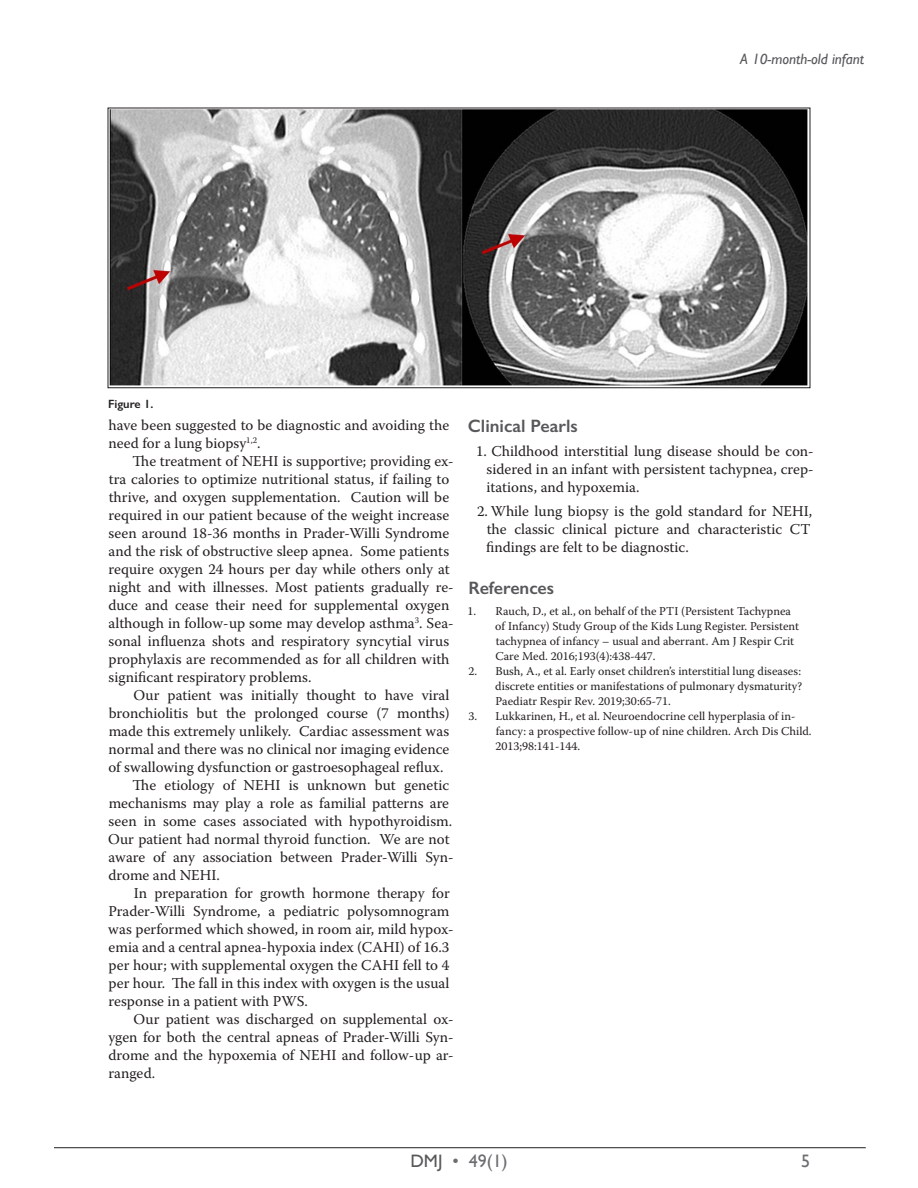
<style>
.page{position:relative;width:918px;height:1188px;background:#fff}
.page>*{position:absolute;margin:0;border:0;box-sizing:border-box;transform-origin:0 0}
.Section_Titles{font:600 18px "Gill Sans";color:#57585a}
.t1{font:18px "Gill Sans";color:#6c6d70}
.With_Indent{font:15px/18px "Warnock Pro";color:#231f20;text-align:justify}
.No_Dropcap___No_Inde{font:15px/18px "Warnock Pro";color:#231f20}
.t2{font:italic 15px "Gill Sans";color:#57585a}
.t3{font:12px/15px "Warnock Pro";color:#231f20}
.Figure_Text{font:600 12px "Gill Sans";color:#231f20}
.s1{color:#57585a}
</style>
<div class="page">
<hr style="left:54px;top:1147px;width:812px;height:1px;background:#231f20">
<img style="left:110px;top:110px;width:698px;height:276px">
<p class="t2" style="left:740px;top:51px;width:125px">A 10-month-old infant</p>
<p class="Figure_Text" style="left:108px;top:397px;width:47px">Figure 1.</p>
<p class="No_Dropcap___No_Inde" style="left:109px;top:415px;width:342px">have been suggested to be diagnostic and avoiding the need for a lung biopsy<sup>1,2</sup>.</p>
<p class="With_Indent" style="left:108px;top:451px;width:347px;text-align:left;text-indent:24px">The treatment of NEHI is supportive; providing ex&shy;tra calories to optimize nutritional status, if failing to thrive, and oxygen supplementation. Caution will be required in our patient because of the weight increase seen around 18-36 months in Prader-Willi Syndrome and the risk of obstructive sleep apnea. Some patients require oxygen 24 hours per day while others only at night and with illnesses. Most patients gradually re&shy;duce and cease their need for supplemental oxygen although in follow-up some may develop asthma<sup>3</sup>. Sea&shy;sonal influenza shots and respiratory syncytial virus prophylaxis are recommended as for all children with significant respiratory problems.</p>
<p class="With_Indent" style="left:108px;top:685px;width:343px;text-indent:25px">Our patient was initially thought to have viral bronchiolitis but the prolonged course (7 months) made this extremely unlikely. Cardiac assessment was normal and there was no clinical nor imaging evidence of swallowing dysfunction or gastroesophageal reflux.</p>
<p class="With_Indent" style="left:108px;top:775px;width:347px;text-align:left;text-indent:24px">The etiology of NEHI is unknown but genetic mechanisms may play a role as familial patterns are seen in some cases associated with hypothyroidism.<br>Our patient had normal thyroid function. We are not aware of any association between Prader-Willi Syn&shy;drome and NEHI.</p>
<p class="With_Indent" style="left:108px;top:883px;width:347px;text-align:left;text-indent:26px">In preparation for growth hormone therapy for Prader-Willi Syndrome, a pediatric polysomnogram was performed which showed, in room air, mild hypox&shy;emia and a central apnea-hypoxia index (CAHI) of 16.3 per hour; with supplemental oxygen the CAHI fell to 4 per hour. The fall in this index with oxygen is the usual response in a patient with PWS.</p>
<p class="With_Indent" style="left:108px;top:1009px;width:347px;text-indent:25px">Our patient was discharged on supplemental ox&shy;ygen for both the central apneas of Prader-Willi Syn&shy;drome and the hypoxemia of NEHI and follow-up ar&shy;ranged.</p>
<p class="Section_Titles" style="left:468px;top:415px;width:111px">Clinical Pearls</p>
<p class="With_Indent" style="left:487px;top:441px;width:329px;text-indent:-10px">1. Childhood interstitial lung disease should be con&shy;sidered in an infant with persistent tachypnea, crep&shy;itations, and hypoxemia.</p>
<p class="With_Indent" style="left:486px;top:501px;width:328px;text-indent:-9px">2. While lung biopsy is the gold standard for NEHI, the classic clinical picture and characteristic CT findings are felt to be diagnostic.</p>
<p class="Section_Titles" style="left:468px;top:577px;width:87px">References</p>
<p class="t3" style="left:495px;top:603px;width:305px;text-indent:-28px">1. Rauch, D., et al., on behalf of the PTI (Persistent Tachypnea of Infancy) Study Group of the Kids Lung Register. Persistent tachypnea of infancy – usual and aberrant. Am J Respir Crit Care Med. 2016;193(4):438-447.</p>
<p class="t3" style="left:495px;top:663px;width:308px;text-align:justify;text-indent:-27px">2. Bush, A., et al. Early onset children’s interstitial lung diseases: discrete entities or manifestations of pulmonary dysmaturity?<br>Paediatr Respir Rev. 2019;30:65-71.</p>
<p class="t3" style="left:495px;top:708px;width:318px;text-indent:-27px">3. Lukkarinen, H., et al. Neuroendocrine cell hyperplasia of in&shy;fancy: a prospective follow-up of nine children. Arch Dis Child.<br>2013;98:141-144.</p>
<p class="t1" style="left:410px;top:1151px;width:99px"><span class="s1">DMJ</span> • 49(1)</p>
<p class="t1" style="left:801px;top:1151px;width:10px">5</p>
</div>
